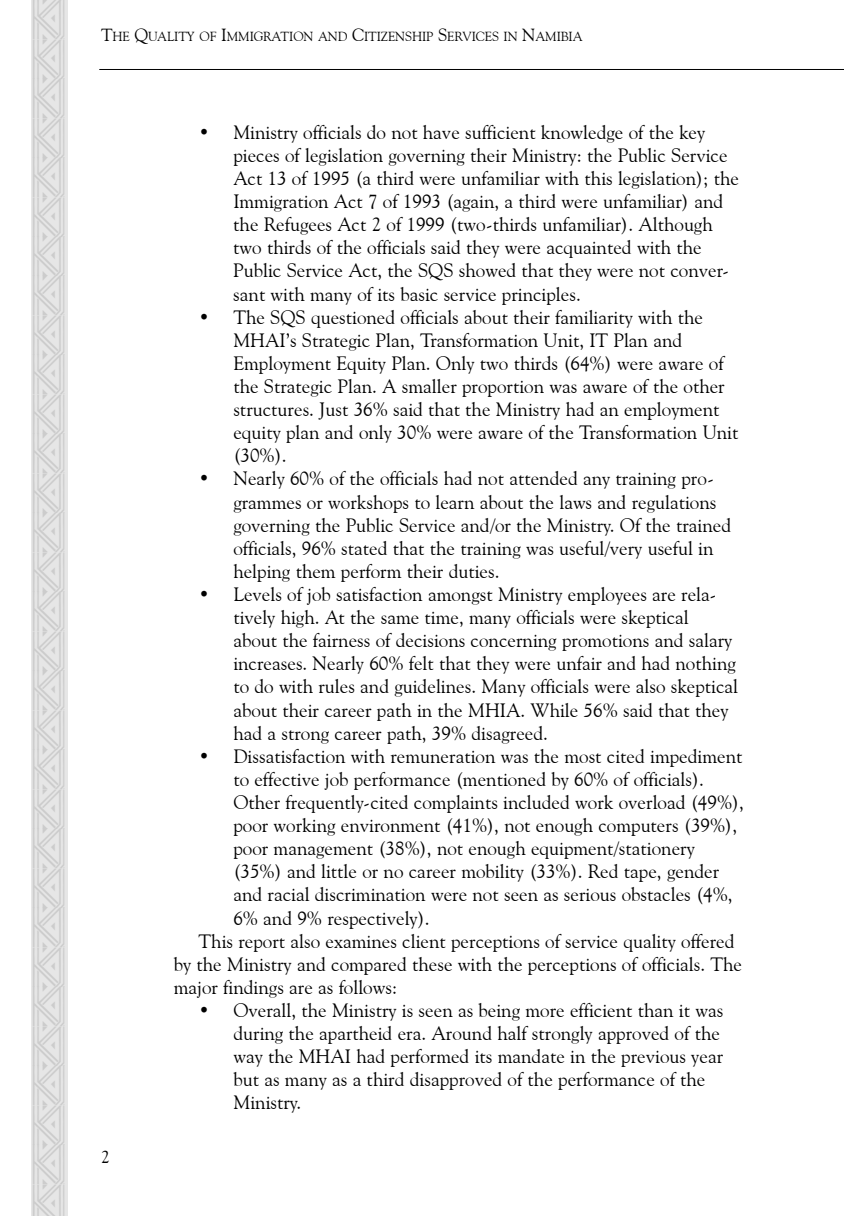
<style>
.page{position:relative;width:844px;height:1216px;background:#fff}
.page>*{position:absolute;margin:0;border:0;box-sizing:border-box;transform-origin:0 0}
.t1{font:31.5px "Afrika Borders";color:#ccc}
.t2{font:19.25px/23.1px "Goudy Old Style BT";color:#000}
.t3{font:13.12px "Goudy Old Style BT";letter-spacing:-.005em;color:#000}
.s1{font-size:17.5px}
</style>
<div class="page">
<hr style="left:99px;top:69px;width:744px;height:1px;background:#000">
<div style="left:31px;top:0;width:36px;height:1215px;background:#e6e6e6"></div>
<p class="t1" style="left:35px;top:1223px;width:1225px;rotate:-90deg">kkkkkkkkkkkkkkkkkkkkkkkkkkkkkkk</p>
<p class="t3" style="left:101px;top:29px;width:483px"><span class="s1">T</span>he <span class="s1">Q</span>uality of <span class="s1">I</span>mmigration and <span class="s1">C</span>itizenship <span class="s1">S</span>ervices in <span class="s1">N</span>amibia</p>
<p class="t2" style="left:233px;top:120px;width:507px;text-indent:-35px">• Ministry officials do not have sufficient knowledge of the key pieces of legislation governing their Ministry: the Public Service Act 1 3 of 1 995 (a third were unfamiliar with this legislation); the Immigration Act 7 of 1 993 (again, a third were unfamiliar) and the Refugees Act 2 of 1 999 (two-thirds unfamiliar). Although two thirds of the officials said they were acquainted with the Public Service Act, the SQS showed that they were not conver&shy;sant with many of its basic service principles.</p>
<p class="t2" style="left:233px;top:305px;width:506px;text-indent:-35px">• The SQS questioned officials about their familiarity with the MHAI’s Strategic Plan, Transformation Unit, IT Plan and Employment Equity Plan. Only two thirds (64%) were aware of the Strategic Plan. A smaller proportion was aware of the other structures. Just 36% said that the Ministry had an employment equity plan and only 30% were aware of the Transformation Unit (30%).</p>
<p class="t2" style="left:233px;top:467px;width:499px;text-indent:-35px">• Nearly 60% of the officials had not attended any training pro&shy;grammes or workshops to learn about the laws and regulations governing the Public Service and/or the Ministry. Of the trained officials, 96% stated that the training was useful/very useful in helping them perform their duties.</p>
<p class="t2" style="left:233px;top:582px;width:506px;text-indent:-35px">• Levels of job satisfaction amongst Ministry employees are rela&shy;tively high. At the same time, many officials were skeptical<br>about the fairness of decisions concerning promotions and salary increases. Nearly 60% felt that they were unfair and had nothing to do with rules and guidelines. Many officials were also skeptical about their career path in the MHIA. While 56% said that they had a strong career path, 39% disagreed.</p>
<p class="t2" style="left:198px;top:744px;width:545px">• Dissatisfaction with remuneration was the most cited impediment</p>
<p class="t2" style="left:233px;top:767px;width:472px">to effective job performance (mentioned by 60% of officials).</p>
<p class="t2" style="left:233px;top:790px;width:512px">Other frequently-cited complaints included work overload (49%),</p>
<p class="t2" style="left:233px;top:813px;width:505px">poor working environment (41 %), not enough computers (39%),</p>
<p class="t2" style="left:233px;top:836px;width:463px">poor management (38%), not enough equipment/stationery</p>
<p class="t2" style="left:233px;top:859px;width:487px">(35%) and little or no career mobility (33%). Red tape, gender</p>
<p class="t2" style="left:233px;top:882px;width:500px">and racial discrimination were not seen as serious obstacles (4%,</p>
<p class="t2" style="left:233px;top:905px;width:198px">6% and 9% respectively).</p>
<p class="t2" style="left:198px;top:929px;width:537px">This report also examines client perceptions of service quality offered</p>
<p class="t2" style="left:174px;top:952px;width:569px">by the Ministry and compared these with the perceptions of officials. The</p>
<p class="t2" style="left:174px;top:975px;width:225px">major findings are as follows:</p>
<p class="t2" style="left:233px;top:998px;width:491px;text-indent:-35px">• Overall, the Ministry is seen as being more efficient than it was during the apartheid era. Around half strongly approved of the way the MHAI had performed its mandate in the previous year but as many as a third disapproved of the performance of the Ministry.</p>
</div>
